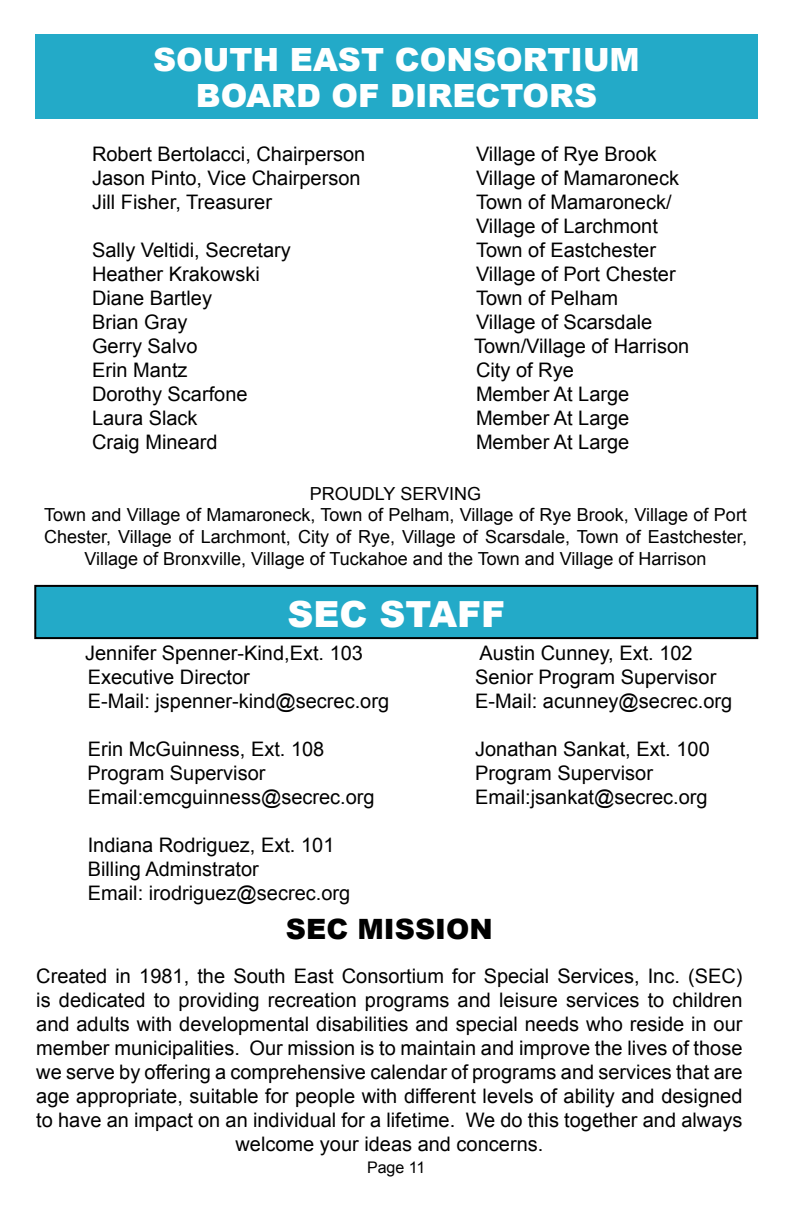
<style>
.page{position:relative;width:792px;height:1224px;background:#fff}
.page>*{position:absolute;margin:0;border:0;box-sizing:border-box;transform-origin:0 0}
.t1{font:900 36px "Arial";color:#fff}
.t2{font:900 32px/36px "Arial";color:#fff;text-align:center}
.t3{font:900 28px "Arial";color:#000}
.t4{font:20px/24px "Arial";color:#000}
.t5{font:18px/21.6px "Arial";color:#000;text-align:center}
.t6{font:16px "Arial";color:#000}
</style>
<div class="page">
<div style="left:35px;top:34px;width:723px;height:84px;background:#23aac8"></div>
<div style="left:35px;top:586px;width:722px;height:52px;background:#23aac8"></div>
<div style="left:34px;top:585px;width:724px;height:54px;border:2px solid #000"></div>
<h2 class="t2" style="left:153px;top:40px;width:488px">SOUTH EAST CONSORTIUM<br>BOARD OF DIRECTORS</h2>
<p class="t4" style="left:92px;top:143px;width:275px">Robert Bertolacci, Chairperson</p>
<p class="t4" style="left:476px;top:143px;width:182px">Village of Rye Brook</p>
<p class="t4" style="left:92px;top:167px;width:270px">Jason Pinto, Vice Chairperson</p>
<p class="t4" style="left:476px;top:167px;width:205px">Village of Mamaroneck</p>
<p class="t4" style="left:92px;top:191px;width:182px">Jill Fisher, Treasurer</p>
<p class="t4" style="left:476px;top:191px;width:197px">Town of Mamaroneck/<br>Village of Larchmont</p>
<p class="t4" style="left:92px;top:239px;width:200px">Sally Veltidi, Secretary</p>
<p class="t4" style="left:476px;top:239px;width:182px">Town of Eastchester</p>
<p class="t4" style="left:92px;top:263px;width:169px">Heather Krakowski</p>
<p class="t4" style="left:476px;top:263px;width:201px">Village of Port Chester</p>
<p class="t4" style="left:92px;top:287px;width:122px">Diane Bartley</p>
<p class="t4" style="left:476px;top:287px;width:144px">Town of Pelham</p>
<p class="t4" style="left:92px;top:311px;width:97px">Brian Gray</p>
<p class="t4" style="left:476px;top:311px;width:178px">Village of Scarsdale</p>
<p class="t4" style="left:92px;top:335px;width:107px">Gerry Salvo</p>
<p class="t4" style="left:474px;top:335px;width:217px">Town/Village of Harrison</p>
<p class="t4" style="left:92px;top:359px;width:97px">Erin Mantz</p>
<p class="t4" style="left:476px;top:359px;width:99px">City of Rye</p>
<p class="t4" style="left:92px;top:383px;width:157px">Dorothy Scarfone</p>
<p class="t4" style="left:476px;top:383px;width:155px">Member At Large</p>
<p class="t4" style="left:92px;top:407px;width:107px">Laura Slack</p>
<p class="t4" style="left:476px;top:407px;width:155px">Member At Large</p>
<p class="t4" style="left:92px;top:431px;width:127px">Craig Mineard</p>
<p class="t4" style="left:476px;top:431px;width:155px">Member At Large</p>
<p class="t5" style="left:44px;top:483px;width:704px">PROUDLY SERVING<br>Town and Village of Mamaroneck, Town of Pelham, Village of Rye Brook, Village of Port Chester, Village of Larchmont, City of Rye, Village of Scarsdale, Town of Eastchester, Village of Bronxville, Village of Tuckahoe and the Town and Village of Harrison</p>
<h1 class="t1" style="left:287px;top:588px;width:219px">SEC STAFF</h1>
<p class="t4" style="left:85px;top:642px;width:279px">Jennifer Spenner-Kind,Ext. 103</p>
<p class="t4" style="left:480px;top:642px;width:215px">Austin Cunney, Ext. 102</p>
<p class="t4" style="left:88px;top:666px;width:164px">Executive Director</p>
<p class="t4" style="left:475px;top:666px;width:243px">Senior Program Supervisor</p>
<p class="t4" style="left:88px;top:690px;width:303px">E-Mail: jspenner-kind@secrec.org</p>
<p class="t4" style="left:475px;top:690px;width:259px">E-Mail: acunney@secrec.org</p>
<p class="t4" style="left:88px;top:738px;width:238px">Erin McGuinness, Ext. 108</p>
<p class="t4" style="left:475px;top:738px;width:236px">Jonathan Sankat, Ext. 100</p>
<p class="t4" style="left:88px;top:762px;width:179px">Program Supervisor</p>
<p class="t4" style="left:475px;top:762px;width:179px">Program Supervisor</p>
<p class="t4" style="left:88px;top:786px;width:289px">Email:emcguinness@secrec.org</p>
<p class="t4" style="left:475px;top:786px;width:234px">Email:jsankat@secrec.org</p>
<p class="t4" style="left:88px;top:834px;width:264px">Indiana Rodriguez, Ext. 101<br>Billing Adminstrator<br>Email: irodriguez@secrec.org</p>
<h3 class="t3" style="left:286px;top:909px;width:208px">SEC MISSION</h3>
<p class="t4" style="left:36px;top:964px;width:708px;text-align:center">Created in 1981, the South East Consortium for Special Services, Inc. (SEC) is dedicated to providing recreation programs and leisure services to children and adults with developmental disabilities and special needs who reside in our member municipalities. Our mission is to maintain and improve the lives of those we serve by offering a comprehensive calendar of programs and services that are age appropriate, suitable for people with different levels of ability and designed to have an impact on an individual for a lifetime. We do this together and always welcome your ideas and concerns.</p>
<p class="t6" style="left:367px;top:1157px;width:60px">Page 11</p>
</div>
